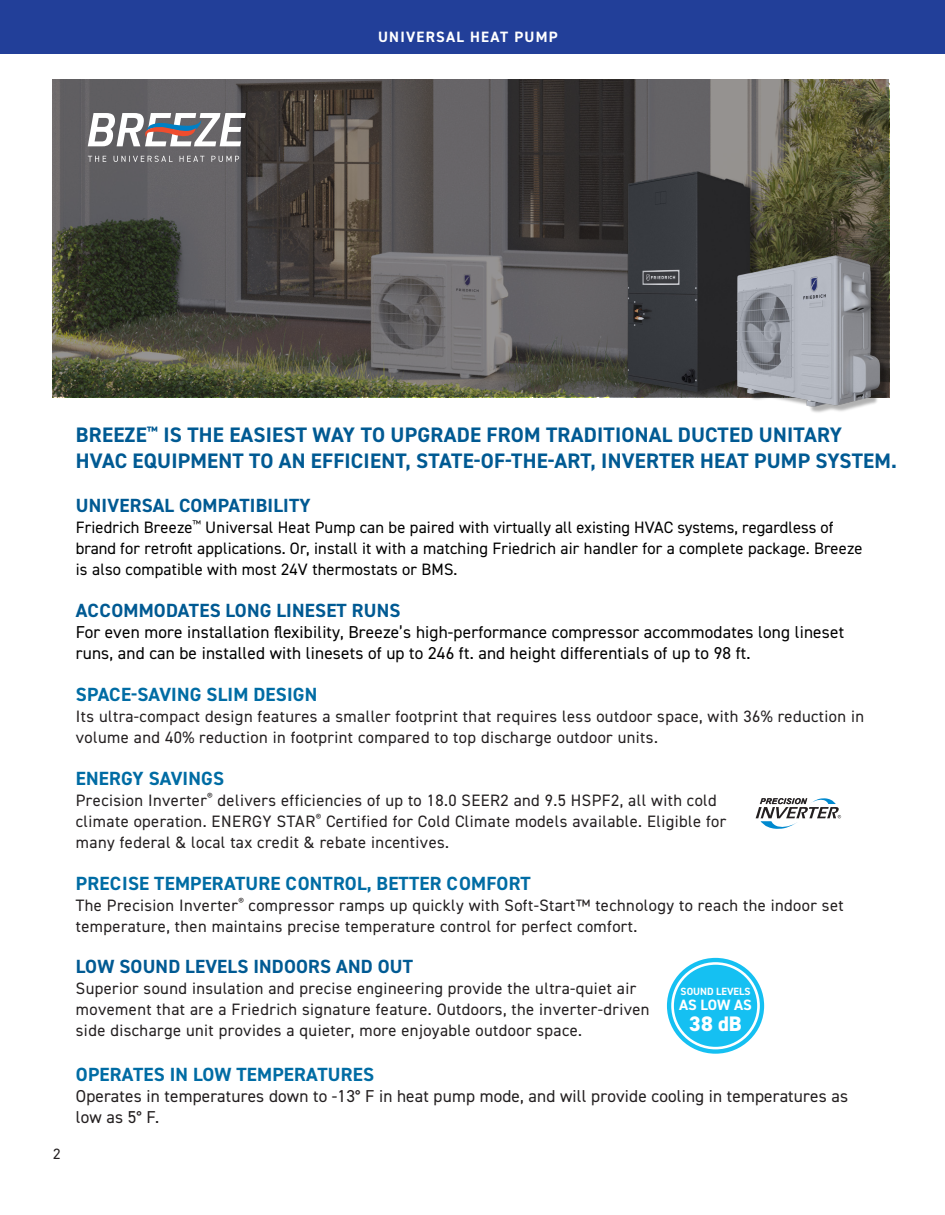
<style>
.page{position:relative;width:945px;height:1215px;background:#fff}
.page>*{position:absolute;margin:0;border:0;box-sizing:border-box;transform-origin:0 0}
.Subheading{font:700 21px/25.2px "DIN2014";letter-spacing:.01em;color:#005a93}
.t1{font:800 21px "DIN2014";color:#fff}
.Subheading-2{font:700 19.2px "DIN2014";letter-spacing:.01em;color:#005a93}
.Subheading-3{font:700 19.2px "DIN2014";letter-spacing:.01em;color:#006ca4}
.Main_copy{font:700 19.2px "DIN2014";letter-spacing:.01em;color:#006ca4}
.Subheading-4{font:17.25px/21px "DIN2014";letter-spacing:.01em;color:#000}
.Main_copy-2{font:17.25px/21px "DIN2014";letter-spacing:.01em;color:#231f20}
.Subheading-5{font:16.5px/21px "DIN2014";letter-spacing:.025em;color:#231f20}
.Subheading-6{font:16.5px/21px "DIN2014";letter-spacing:.01em;color:#000}
.Page_heading{font:700 15px "DIN2014";letter-spacing:.085em;color:#fff}
.Subheading-7{font:15px "DIN2014";color:#231f20}
.t2{font:700 10.5px "DIN2014";color:#fff}
.t3{font:italic 700 7.95px "Arial";letter-spacing:.04em;color:#231f20}
</style>
<div class="page">
<svg style="left:52px;top:79px;width:837px;height:318px;background:#56534d"></svg>
<div style="left:0;top:0;width:934px;height:54px;background:#223f99"></div>
<div style="left:934px;top:0;width:11px;height:54px;background:#223f99"></div>
<svg style="left:669px;top:960px;width:93px;height:92px"></svg>
<div style="left:667px;top:958px;width:97px;height:96px;border:4px solid #15c0f2;border-radius:50%"></div>
<div style="left:674px;top:965px;width:83px;height:82px;background:#15c0f2;border-radius:50%"></div>
<svg style="left:756px;top:798px;width:85px;height:31px"></svg>
<img style="left:601px;top:156px;width:289px;height:257px">
<svg style="left:88px;top:113px;width:158px;height:33px"></svg>
<svg style="left:88px;top:156px;width:151px;height:6px"></svg>
<p class="Page_heading" style="left:378px;top:27px;width:181px">UNIVERSAL HEAT PUMP</p>
<p class="Subheading-7" style="left:53px;top:1145px;width:9px">2</p>
<p class="Subheading" style="left:76px;top:422px;width:822px">BREEZE<sup>™</sup> IS THE EASIEST WAY TO UPGRADE FROM TRADITIONAL DUCTED UNITARY<br>HVAC EQUIPMENT TO AN EFFICIENT, STATE-OF-THE-ART, INVERTER HEAT PUMP SYSTEM.</p>
<p class="Subheading-2" style="left:76px;top:493px;width:236px">UNIVERSAL COMPATIBILITY</p>
<p class="Subheading-6" style="left:76px;top:516px;width:788px">Friedrich Breeze<sup>™</sup> Universal Heat Pump can be paired with virtually all existing HVAC systems, regardless of brand for retrofit applications. Or, install it with a matching Friedrich air handler for a complete package. Breeze is also compatible with most 24V thermostats or BMS.</p>
<p class="Subheading-2" style="left:76px;top:598px;width:326px">ACCOMMODATES LONG LINESET RUNS</p>
<p class="Subheading-4" style="left:76px;top:621px;width:770px">For even more installation flexibility, Breeze’s high-performance compressor accommodates long lineset runs, and can be installed with linesets of up to 246 ft. and height differentials of up to 98 ft.</p>
<p class="Subheading-3" style="left:76px;top:682px;width:243px">SPACE-SAVING SLIM DESIGN</p>
<p class="Subheading-5" style="left:76px;top:705px;width:790px">Its ultra-compact design features a smaller footprint that requires less outdoor space, with 36% reduction in volume and 40% reduction in footprint compared to top discharge outdoor units.</p>
<p class="Subheading-3" style="left:76px;top:766px;width:150px">ENERGY SAVINGS</p>
<p class="Subheading-5" style="left:76px;top:789px;width:652px">Precision Inverter<sup>®</sup> delivers efficiencies of up to 18.0 SEER2 and 9.5 HSPF2, all with cold climate operation. ENERGY STAR<sup>®</sup> Certified for Cold Climate models available. Eligible for many federal &amp; local tax credit &amp; rebate incentives.</p>
<p class="Subheading-3" style="left:76px;top:871px;width:456px">PRECISE TEMPERATURE CONTROL, BETTER COMFORT</p>
<p class="Subheading-5" style="left:76px;top:894px;width:769px">The Precision Inverter<sup>®</sup> compressor ramps up quickly with Soft-Start™ technology to reach the indoor set temperature, then maintains precise temperature control for perfect comfort.</p>
<p class="t3" style="left:760px;top:796px;width:48px">PRECISION</p>
<p class="Subheading-2" style="left:76px;top:953px;width:339px">LOW SOUND LEVELS INDOORS AND OUT</p>
<p class="Subheading-5" style="left:76px;top:977px;width:575px">Superior sound insulation and precise engineering provide the ultra-quiet air movement that are a Friedrich signature feature. Outdoors, the inverter-driven side discharge unit provides a quieter, more enjoyable outdoor space.</p>
<p class="t2" style="left:681px;top:984px;width:71px">SOUND LEVELS</p>
<p class="Page_heading" style="left:679px;top:995px;width:74px">AS LOW AS</p>
<p class="t1" style="left:689px;top:1010px;width:54px">38 dB</p>
<p class="Main_copy" style="left:76px;top:1062px;width:300px">OPERATES IN LOW TEMPERATURES</p>
<p class="Main_copy-2" style="left:76px;top:1086px;width:774px">Operates in temperatures down to -13° F in heat pump mode, and will provide cooling in temperatures as low as 5° F.</p>
</div>
